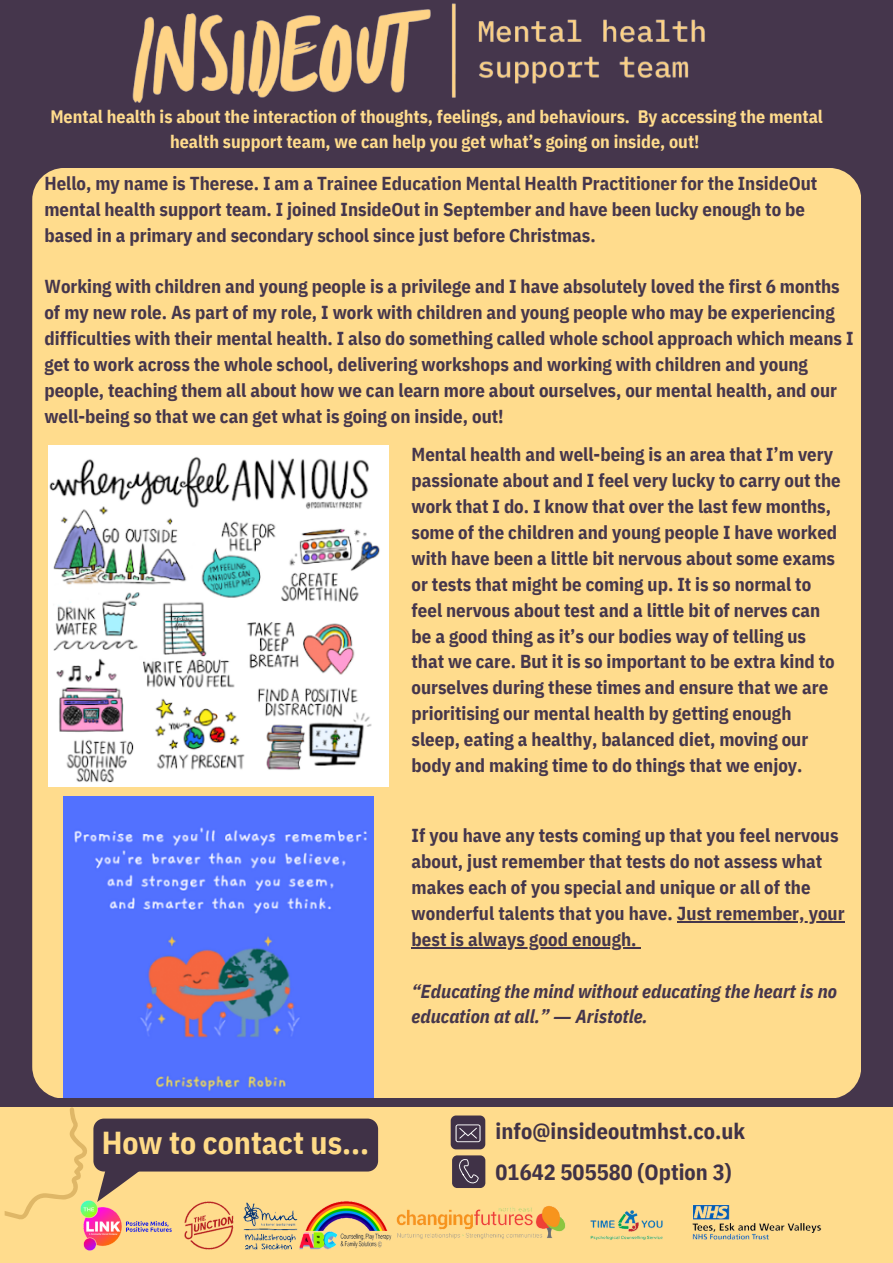
<style>
.page{position:relative;width:893px;height:1263px;background:#fff}
.page>*{position:absolute;margin:0;border:0;box-sizing:border-box;transform-origin:0 0}
.t1{font:700 31.65px "IBM Plex Sans Cond";color:#ffdb87}
.t2{font:700 22.2px/41.3px "IBM Plex Sans Cond";letter-spacing:.005em;color:#403247}
.t3{font:700 18.75px/25.9px "IBM Plex Sans Cond";color:#45364c}
.t4{font:italic 700 18.75px/25.9px "IBM Plex Sans Cond";letter-spacing:.005em;color:#45364c}
.t5{font:700 18px/24.8px "IBM Plex Sans Cond";color:#ffdc8d;text-align:center}
.s1{font-family:"Noto Sans"}
</style>
<div class="page">
<div style="left:0;top:0;width:893px;height:196px;background:#45364c"></div>
<img style="left:132px;top:3px;width:573px;height:100px">
<div style="left:0;top:179px;width:893px;height:1030px;background:#45364c"></div>
<div style="left:32px;top:168px;width:828px;height:929px;background:#ffdc8d"></div>
<div style="left:0;top:1107px;width:893px;height:156px;background:#ffdc8d"></div>
<img style="left:83px;top:1200px;width:89px;height:50px">
<img style="left:184px;top:1201px;width:38px;height:49px">
<img style="left:222px;top:1202px;width:76px;height:48px">
<img style="left:299px;top:1201px;width:92px;height:49px">
<img style="left:391px;top:1175px;width:175px;height:64px">
<img style="left:590px;top:1210px;width:73px;height:30px">
<img style="left:692px;top:1204px;width:129px;height:35px">
<svg style="left:5px;top:1107px;width:83px;height:112px"></svg>
<div style="left:93px;top:1118px;width:285px;height:53px;background:#403247;border-radius:11px"></div>
<svg style="left:97px;top:1169px;width:47px;height:33px"></svg>
<div style="left:452px;top:1155px;width:33px;height:33px;background:#403247;border-radius:5px"></div>
<svg style="left:459px;top:1159px;width:20px;height:25px"></svg>
<div style="left:451px;top:1115px;width:34px;height:34px;background:#403247;border-radius:5px"></div>
<svg style="left:455px;top:1124px;width:25px;height:18px"></svg>
<img style="left:49px;top:446px;width:339px;height:341px">
<img style="left:64px;top:797px;width:310px;height:300px">
<hr style="left:677px;top:921px;width:167px;height:2px;background:#45364c">
<hr style="left:411px;top:947px;width:225px;height:1px;background:#45364c">
<p class="t5" style="left:50px;top:104px;width:774px">Mental health is about the interaction of thoughts, feelings, and behaviours. By accessing the mental health support team, we can help you get what’s going on inside, out!</p>
<p class="t3" style="left:44px;top:170px;width:774px">Hello, my name is Therese. I am a Trainee Education Mental Health Practitioner for the InsideOut mental health support team. I joined InsideOut in September and have been lucky enough to be based in a primary and secondary school since just before Christmas.</p>
<p class="t3" style="left:44px;top:273px;width:810px">Working with children and young people is a privilege and I have absolutely loved the first 6 months of my new role. As part of my role, I work with children and young people who may be experiencing difficulties with their mental health. I also do something called whole school approach which means I get to work across the whole school, delivering workshops and working with children and young people, teaching them all about how we can learn more about ourselves, our mental health, and our well-being so that we can get what is going on inside, out!</p>
<p class="t3" style="left:411px;top:441px;width:431px">Mental health and well-being is an area that I’m very passionate about and I feel very lucky to carry out the work that I do. I know that over the last few months, some of the children and young people I have worked with have been a little bit nervous about some exams or tests that might be coming up. It is so normal to feel nervous about test and a little bit of nerves can be a good thing as it’s our bodies way of telling us that we care. But it is so important to be extra kind to ourselves during these times and ensure that we are prioritising our mental health by getting enough sleep, eating a healthy, balanced diet, moving our body and making time to do things that we enjoy.</p>
<p class="t3" style="left:411px;top:822px;width:435px">If you have any tests coming up that you feel nervous about, just remember that tests do not assess what makes each of you special and unique or all of the wonderful talents that you have. Just remember, your best is always good enough.</p>
<p class="t4" style="left:411px;top:977px;width:427px">“Educating the mind without educating the heart is no education at all.” <span class="s1">―</span> Aristotle.</p>
<h1 class="t1" style="left:102px;top:1121px;width:269px">How to contact us...</h1>
<p class="t2" style="left:495px;top:1110px;width:251px">info@insideoutmhst.co.uk<br>01642 505580 (Option 3)</p>
</div>
